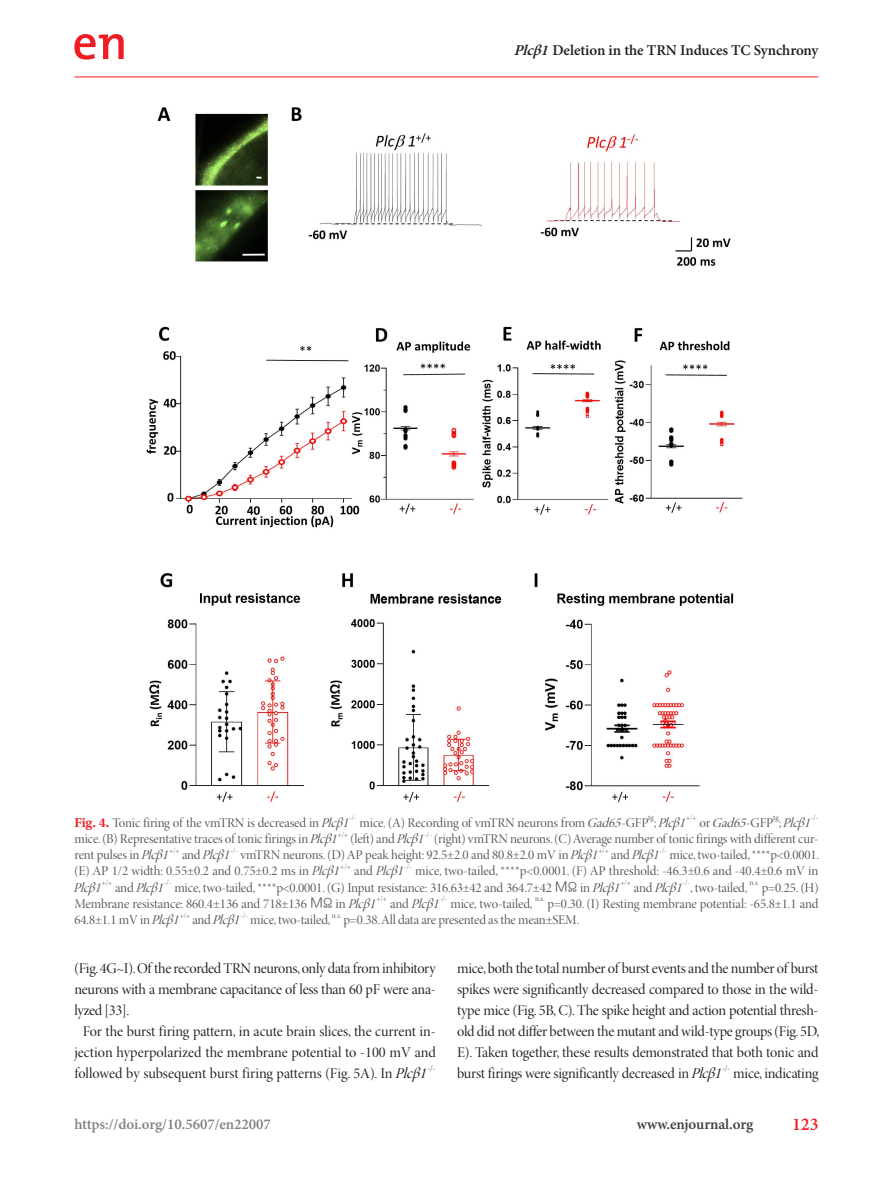
<style>
.page{position:relative;width:893px;height:1191px;background:#fff}
.page>*{position:absolute;margin:0;border:0;box-sizing:border-box;transform-origin:0 0}
.t1{font:600 18px "Minion Pro";color:#ee1d23}
.t2{font:15px/21px "Minion Pro Disp";letter-spacing:-.01em;color:#231f20;text-align:justify}
.t3{font:600 15px "Minion Pro";letter-spacing:-.005em;color:#231f20}
.t4{font:600 15px "Minion Pro";letter-spacing:-.005em;color:#808285}
.t5{font:600 15px "Minion Pro";letter-spacing:-.005em;color:#3e3e3f}
.t6{font:13.5px "Minion Pro Disp";letter-spacing:-.01em;color:#57585a}
.t7{font:italic 13.5px "Minion Pro Disp";color:#57585a}
.t8{font:8.7px "Minion Pro Disp";color:#231f20}
.t9{font:7.8px "Minion Pro Disp";color:#57585a}
.s1{font-style:italic}
.s2{font-family:"Utopia Std";font-weight:600;color:#ee1d23}
.s3{font-style:normal}
.s4{font-family:"Nanum Gothic OTF"}
</style>
<div class="page">
<hr style="left:74px;top:77px;width:745px;height:1px;background:#ee1d23">
<svg style="left:74px;top:34px;width:50px;height:26px"></svg>
<img style="left:146px;top:107px;width:597px;height:696px">
<p class="t3" style="left:514px;top:40px;width:306px"><span class="s1">Plcβ1</span> Deletion in the TRN Induces TC Synchrony</p>
<p class="t6" style="left:74px;top:814px;width:280px"><span class="s2">Fig. 4.</span> Tonic firing of the vmTRN is decreased in <span class="s1">Plcβ1</span></p>
<p class="t9" style="left:349px;top:813px;width:9px">-/-</p>
<p class="t6" style="left:360px;top:814px;width:332px">mice. (A) Recording of vmTRN neurons from <span class="s1">Gad65</span>-GFP ; <span class="s1">Plcβ1</span></p>
<p class="t9" style="left:648px;top:813px;width:7px">tg</p>
<p class="t9" style="left:686px;top:813px;width:12px">+/+</p>
<p class="t7" style="left:699px;top:814px;width:117px"><span class="s3">o r</span> Gad65<span class="s3">- G F P ;</span> Plcβ1</p>
<p class="t9" style="left:773px;top:813px;width:7px">tg</p>
<p class="t9" style="left:811px;top:813px;width:9px">-/-</p>
<p class="t6" style="left:74px;top:830px;width:268px">mice. (B) Representative traces of tonic firings in <span class="s1">Plcβ1</span></p>
<p class="t9" style="left:338px;top:829px;width:12px">+/+</p>
<p class="t6" style="left:351px;top:830px;width:79px">(left) and <span class="s1">Plcβ1</span></p>
<p class="t6" style="left:434px;top:830px;width:386px">(right) vmTRN neurons. (C) Average number of tonic firings with different cur-</p>
<p class="t6" style="left:74px;top:846px;width:100px">rent pulses in <span class="s1">Plcβ1</span></p>
<p class="t9" style="left:169px;top:845px;width:12px">+/+</p>
<p class="t7" style="left:182px;top:846px;width:53px"><span class="s3">a n d</span> Plcβ1</p>
<p class="t6" style="left:240px;top:846px;width:363px">vmTRN neurons. (D) AP peak height: 92.5±2.0 and 80.8±2.0 mV in <span class="s1">Plcβ1</span></p>
<p class="t9" style="left:598px;top:845px;width:12px">+/+</p>
<p class="t7" style="left:611px;top:846px;width:53px"><span class="s3">a n d</span> Plcβ1</p>
<p class="t6" style="left:669px;top:846px;width:151px">mice, two-tailed, ****p&lt;0.0001.</p>
<p class="t6" style="left:74px;top:863px;width:271px">(E) AP 1/2 width: 0.55±0.2 and 0.75±0.2 ms in <span class="s1">Plcβ1</span></p>
<p class="t9" style="left:340px;top:862px;width:12px">+/+</p>
<p class="t7" style="left:354px;top:863px;width:55px"><span class="s3">a n d</span> Plcβ1</p>
<p class="t9" style="left:404px;top:862px;width:9px">-/-</p>
<p class="t6" style="left:415px;top:863px;width:405px">mice, two-tailed, ****p&lt;0.0001. (F) AP threshold: -46.3±0.6 and -40.4±0.6 mV in</p>
<p class="t7" style="left:73px;top:879px;width:33px">Plcβ1</p>
<p class="t9" style="left:102px;top:878px;width:12px">+/+</p>
<p class="t7" style="left:115px;top:879px;width:54px"><span class="s3">a n d</span> Plcβ1</p>
<p class="t9" style="left:164px;top:878px;width:9px">-/-</p>
<p class="t6" style="left:174px;top:879px;width:451px">mice, two-tailed, ****p&lt;0.0001. (G) Input resistance: 316.63±42 and 364.7±42 <span class="s4">MΩ</span> in <span class="s1">Plcβ1</span></p>
<p class="t9" style="left:620px;top:878px;width:12px">+/+</p>
<p class="t6" style="left:634px;top:879px;width:115px">a n d <span class="s1">Plcβ1</span> , two-tailed,</p>
<p class="t9" style="left:683px;top:878px;width:9px">-/-</p>
<p class="t9" style="left:750px;top:878px;width:11px">n.s.</p>
<p class="t6" style="left:762px;top:879px;width:58px">p=0.25. (H)</p>
<p class="t6" style="left:74px;top:895px;width:307px">Membrane resistance: 860.4±136 and 718±136 <span class="s4">MΩ</span> in <span class="s1">Plcβ1</span></p>
<p class="t9" style="left:376px;top:894px;width:12px">+/+</p>
<p class="t7" style="left:390px;top:895px;width:54px"><span class="s3">a n d</span> Plcβ1</p>
<p class="t9" style="left:440px;top:894px;width:9px">-/-</p>
<p class="t6" style="left:450px;top:895px;width:84px">mice, two-tailed,</p>
<p class="t9" style="left:535px;top:894px;width:11px">n.s.</p>
<p class="t6" style="left:547px;top:895px;width:273px">p=0.30. (I) Resting membrane potential: -65.8±1.1 and</p>
<p class="t6" style="left:74px;top:911px;width:110px">64.8±1.1 mV in <span class="s1">Plcβ1</span></p>
<p class="t9" style="left:180px;top:910px;width:12px">+/+</p>
<p class="t7" style="left:192px;top:911px;width:53px"><span class="s3">a n d</span> Plcβ1</p>
<p class="t6" style="left:250px;top:911px;width:82px">mice, two-tailed,</p>
<p class="t9" style="left:332px;top:910px;width:11px">n.s.</p>
<p class="t6" style="left:343px;top:911px;width:237px">p=0.38. All data are presented as the mean±SEM.</p>
<p class="t2" style="left:74px;top:957px;width:363px">(Fig. 4G~I). Of the recorded TRN neurons, only data from inhibitory</p>
<p class="t2" style="left:74px;top:978px;width:363px">neurons with a membrane capacitance of less than 60 pF were ana-</p>
<p class="t2" style="left:74px;top:999px;width:56px">lyzed [33].</p>
<p class="t2" style="left:83px;top:1020px;width:354px">For the burst firing pattern, in acute brain slices, the current in-</p>
<p class="t2" style="left:74px;top:1041px;width:363px">jection hyperpolarized the membrane potential to -100 mV and</p>
<p class="t2" style="left:74px;top:1062px;width:358px">followed by subsequent burst firing patterns (Fig. 5A). In <span class="s1">Plcβ1</span></p>
<p class="t8" style="left:427px;top:1062px;width:10px">-/-</p>
<p class="t2" style="left:457px;top:957px;width:364px">mice, both the total number of burst events and the number of burst spikes were significantly decreased compared to those in the wild&shy;type mice (Fig. 5B, C). The spike height and action potential thresh&shy;old did not differ between the mutant and wild-type groups (Fig. 5D, E). Taken together, these results demonstrated that both tonic and burst firings were significantly decreased in <span class="s1">Plcβ1</span></p>
<p class="t8" style="left:722px;top:1062px;width:10px">-/-</p>
<p class="t2" style="left:733px;top:1062px;width:87px">mice, indicating</p>
<p class="t4" style="left:74px;top:1114px;width:198px">https://doi.org/10.5607/en22007</p>
<p class="t5" style="left:637px;top:1114px;width:118px">www.enjournal.org</p>
<h1 class="t1" style="left:792px;top:1112px;width:28px">123</h1>
</div>
